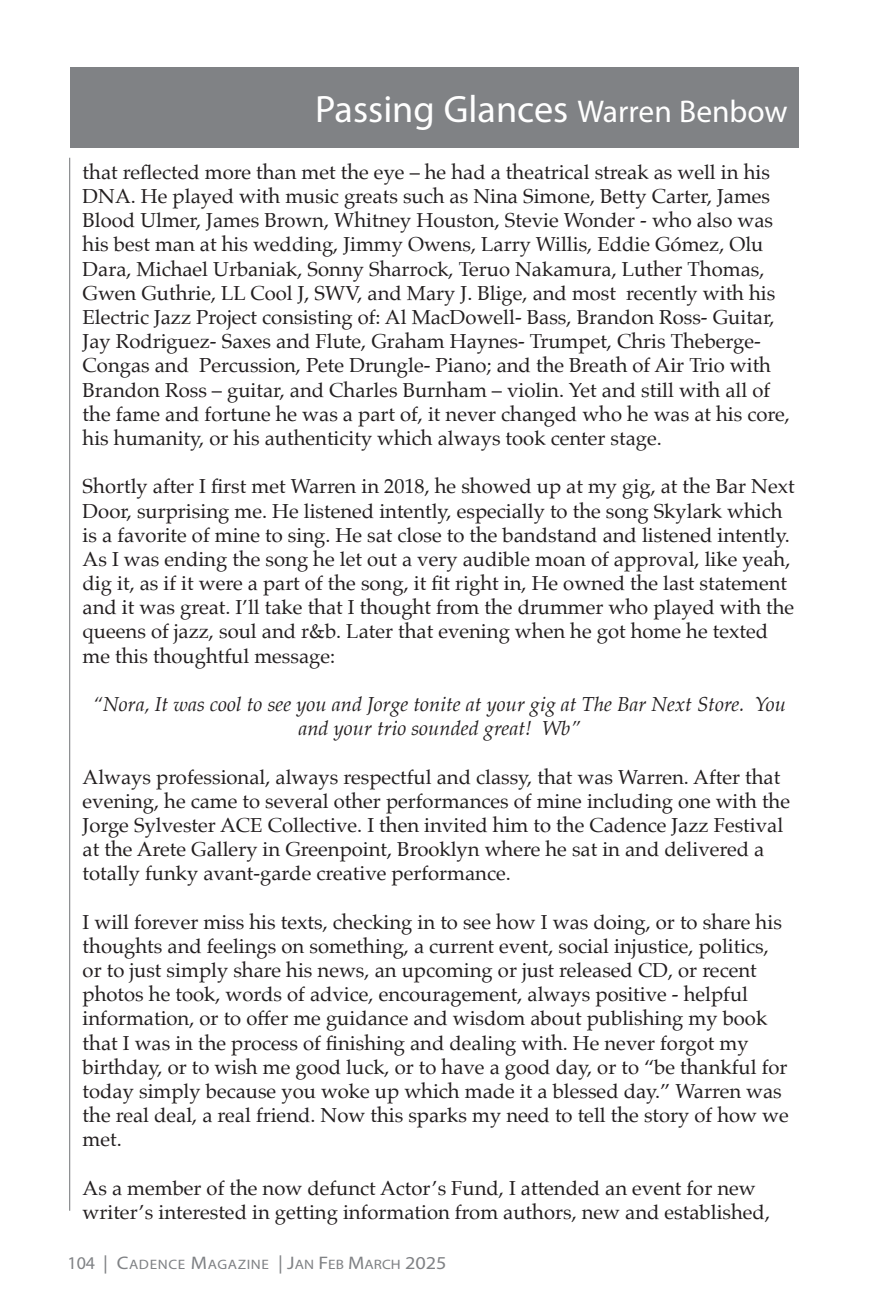
<style>
.page{position:relative;width:891px;height:1296px;background:#fff}
.page>*{position:absolute;margin:0;border:0;box-sizing:border-box;transform-origin:0 0}
.t1{font:38.25px "Myriad Pro";color:#fff}
.t2{font:20.25px/24.3px "Palatino";color:#231f20}
.t3{font:italic 20.25px/24.3px "Palatino";color:#231f20;text-align:center}
.t4{font:13.72px "Myriad Pro";letter-spacing:.04em;color:#808285;scale:1.11 1}
.s1{font-size:31.5px}
.s2{font-size:18px}
.s3{font-size:18.22px}
</style>
<div class="page">
<div style="left:70px;top:67px;width:729px;height:81px;background:#808285"></div>
<hr style="left:69px;top:158px;width:1px;height:1053px;background:#808285">
<p class="t1" style="left:315px;top:85px;width:474px">Passing Glances <span class="s1">Warren Benbow</span></p>
<p class="t2" style="left:83px;top:160px;width:709px">that reflected more than met the eye – he had a theatrical streak as well in his DNA. He played with music greats such as Nina Simone, Betty Carter, James Blood Ulmer, James Brown, Whitney Houston, Stevie Wonder - who also was his best man at his wedding, Jimmy Owens, Larry Willis, Eddie Gómez, Olu Dara, Michael Urbaniak, Sonny Sharrock, Teruo Nakamura, Luther Thomas, Gwen Guthrie, LL Cool J, SWV, and Mary J. Blige, and most recently with his Electric Jazz Project consisting of: Al MacDowell- Bass, Brandon Ross- Guitar, Jay Rodriguez- Saxes and Flute, Graham Haynes- Trumpet, Chris Theberge-Congas and Percussion, Pete Drungle- Piano; and the Breath of Air Trio with Brandon Ross – guitar, and Charles Burnham – violin. Yet and still with all of the fame and fortune he was a part of, it never changed who he was at his core, his humanity, or his authenticity which always took center stage.</p>
<p class="t2" style="left:83px;top:474px;width:714px">Shortly after I first met Warren in 2018, he showed up at my gig, at the Bar Next Door, surprising me. He listened intently, especially to the song Skylark which is a favorite of mine to sing. He sat close to the bandstand and listened intently.<br>As I was ending the song he let out a very audible moan of approval, like yeah, dig it, as if it were a part of the song, it fit right in, He owned the last statement and it was great. I’ll take that I thought from the drummer who played with the queens of jazz, soul and r&amp;b. Later that evening when he got home he texted me this thoughtful message:</p>
<p class="t3" style="left:93px;top:692px;width:695px">“Nora, It was cool to see you and Jorge tonite at your gig at The Bar Next Store. You and your trio sounded great! Wb”</p>
<p class="t2" style="left:83px;top:764px;width:709px">Always professional, always respectful and classy, that was Warren. After that evening, he came to several other performances of mine including one with the Jorge Sylvester ACE Collective. I then invited him to the Cadence Jazz Festival at the Arete Gallery in Greenpoint, Brooklyn where he sat in and delivered a totally funky avant-garde creative performance.</p>
<p class="t2" style="left:83px;top:910px;width:708px">I will forever miss his texts, checking in to see how I was doing, or to share his thoughts and feelings on something, a current event, social injustice, politics, or to just simply share his news, an upcoming or just released CD, or recent photos he took, words of advice, encouragement, always positive - helpful information, or to offer me guidance and wisdom about publishing my book that I was in the process of finishing and dealing with. He never forgot my birthday, or to wish me good luck, or to have a good day, or to “be thankful for today simply because you woke up which made it a blessed day.” Warren was the real deal, a real friend. Now this sparks my need to tell the story of how we met.</p>
<p class="t2" style="left:83px;top:1176px;width:689px">As a member of the now defunct Actor’s Fund, I attended an event for new writer’s interested in getting information from authors, new and established,</p>
<p class="t4" style="left:68px;top:1256px;width:343px"><span class="s2">104</span> <span class="s3">|</span> <span class="s3">C</span>ADENCE <span class="s3">M</span>AGAZINE <span class="s3">| J</span>AN <span class="s3">F</span>EB <span class="s3">M</span>ARCH <span class="s3">2025</span></p>
</div>
